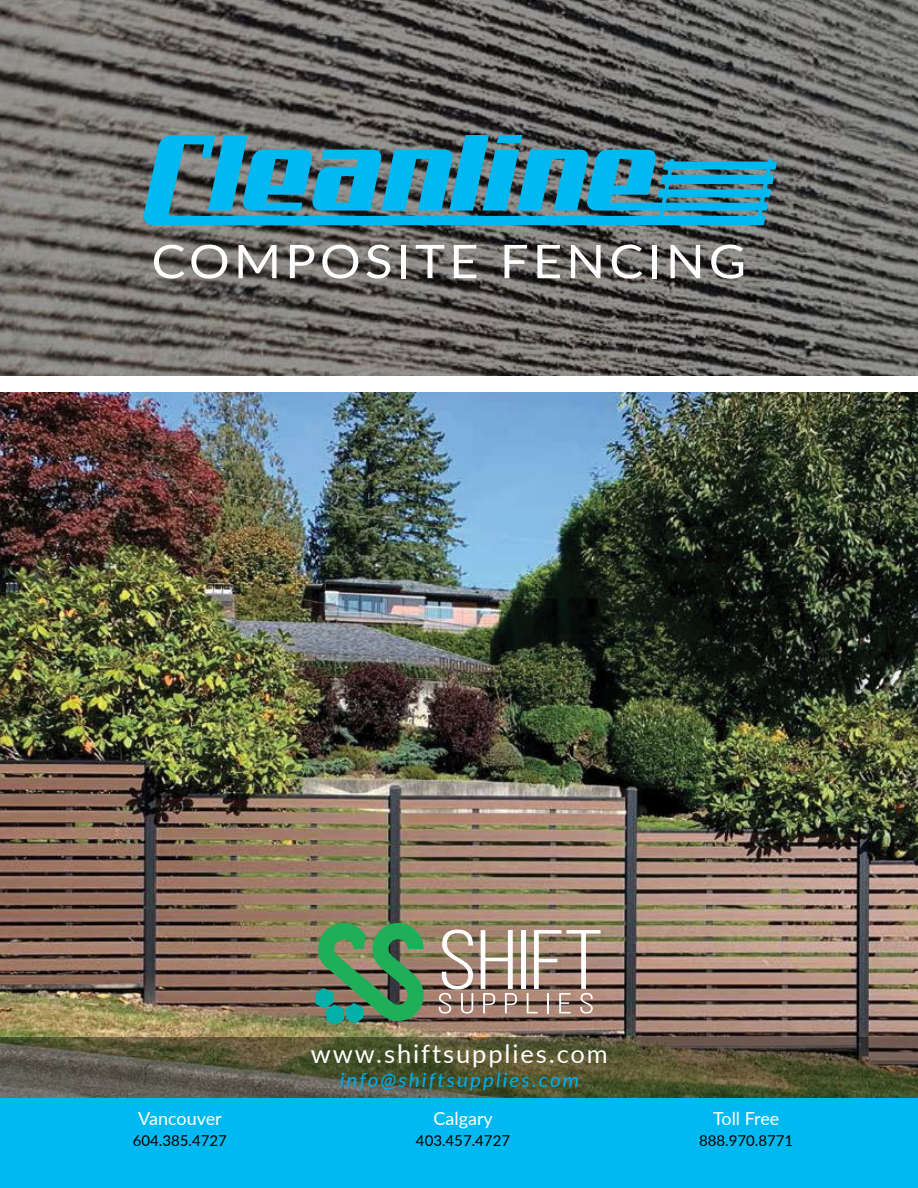
<style>
.page{position:relative;width:918px;height:1188px;background:#fff}
.page>*{position:absolute;margin:0;border:0;box-sizing:border-box;transform-origin:0 0}
.t1{font:46.35px "Lato";letter-spacing:.08em;color:#fff;scale:1.1 1}
.t2{font:25.5px "Lato";letter-spacing:.075em;color:#fff}
.t3{font:italic 19.5px "Lato";letter-spacing:.1em;color:#00aeef;scale:1.06 1}
.t4{font:18px "Lato";color:#fff}
.t5{font:15px "Lato";color:#000}
</style>
<div class="page">
<img style="left:0;top:392px;width:918px;height:645px">
<svg style="left:0;top:0;width:918px;height:376px;background:#676562"></svg>
<svg style="left:143px;top:135px;width:634px;height:90px;background:#2990af"></svg>
<svg style="left:0;top:1037px;width:918px;height:61px;background:#56553b"></svg>
<div style="left:521px;top:930px;width:5px;height:59px;background:#fff"></div>
<svg style="left:439px;top:930px;width:34px;height:84px"></svg>
<svg style="left:481px;top:930px;width:36px;height:83px"></svg>
<svg style="left:527px;top:930px;width:74px;height:84px;background:#a68f82"></svg>
<img style="left:315px;top:923px;width:109px;height:102px">
<div style="left:0;top:1098px;width:918px;height:90px;background:#00b9f1"></div>
<h1 class="t1" style="left:151px;top:228px;width:542px">COMPOSITE FENCING</h1>
<p class="t4" style="left:138px;top:1106px;width:85px">Vancouver</p>
<p class="t5" style="left:133px;top:1130px;width:96px">604.385.4727</p>
<h2 class="t2" style="left:311px;top:1036px;width:299px">www.shiftsupplies.com</h2>
<h3 class="t3" style="left:340px;top:1066px;width:227px">info@shiftsupplies.com</h3>
<p class="t4" style="left:434px;top:1106px;width:61px">Calgary</p>
<p class="t5" style="left:416px;top:1130px;width:96px">403.457.4727</p>
<p class="t4" style="left:713px;top:1106px;width:68px">Toll Free</p>
<p class="t5" style="left:699px;top:1130px;width:96px">888.970.8771</p>
</div>
